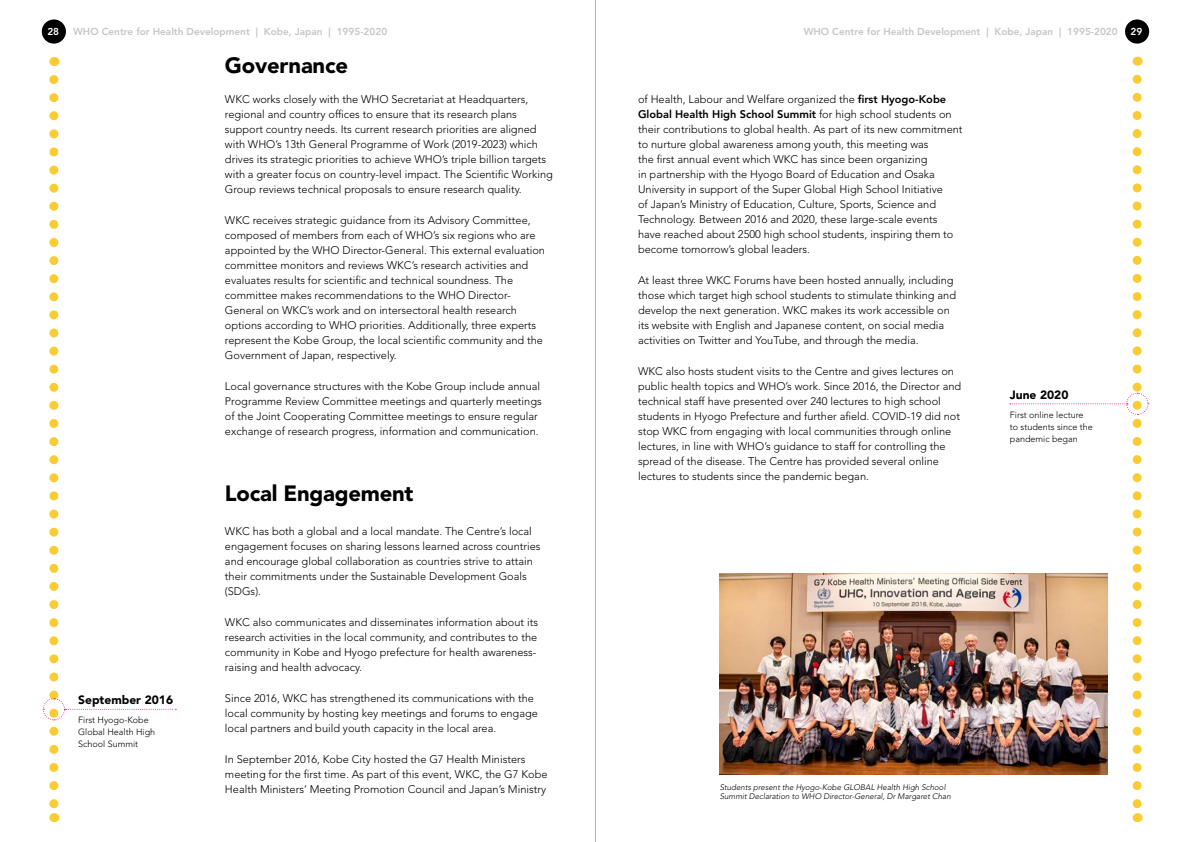
<style>
.page{position:relative;width:1191px;height:842px;background:#fff}
.page>*{position:absolute;margin:0;border:0;box-sizing:border-box;transform-origin:0 0}
.t1{font:900 22px "Avenir LT Std";letter-spacing:-.01em;color:#000}
.t2{font:900 12px "Avenir LT Std";color:#000}
.t3{font:300 11px/15px "Avenir LT Std";color:#000}
.t4{font:800 10px "Avenir LT Std";color:#c6c6c6}
.t5{font:800 10px "Avenir LT Std";color:#fff}
.t6{font:300 9px/12px "Avenir LT Std";color:#000}
.t7{font:italic 300 8px/9.6px "Avenir LT Std";color:#000}
.s1{font-weight:800}
</style>
<div class="page">
<svg style="left:42px;top:80px;width:134px;height:742px"></svg>
<svg style="left:1009px;top:79px;width:140px;height:743px"></svg>
<img style="left:719px;top:573px;width:388px;height:201px">
<div style="left:1125px;top:19px;width:24px;height:25px;background:#000;border-radius:50%"></div>
<div style="left:42px;top:19px;width:24px;height:25px;background:#000;border-radius:50%"></div>
<hr style="left:595px;top:0;width:1px;height:842px;background:#b3b2b2">
<p class="t4" style="left:73px;top:26px;width:315px">WHO Centre for Health Development | Kobe, Japan | 1995-2020</p>
<p class="t4" style="left:803px;top:26px;width:315px">WHO Centre for Health Development | Kobe, Japan | 1995-2020</p>
<p class="t5" style="left:47px;top:26px;width:13px">28</p>
<p class="t5" style="left:1130px;top:26px;width:13px">29</p>
<p class="t2" style="left:78px;top:693px;width:96px">September 2016</p>
<p class="t6" style="left:78px;top:714px;width:79px">First Hyogo-Kobe<br>Global Health High<br>School Summit</p>
<h1 class="t1" style="left:225px;top:52px;width:125px">Governance</h1>
<p class="t3" style="left:225px;top:92px;width:329px">WKC works closely with the WHO Secretariat at Headquarters, regional and country offices to ensure that its research plans support country needs. Its current research priorities are aligned with WHO’s 13th General Programme of Work (2019-2023) which drives its strategic priorities to achieve WHO’s triple billion targets with a greater focus on country-level impact. The Scientific Working Group reviews technical proposals to ensure research quality.</p>
<p class="t3" style="left:225px;top:213px;width:321px">WKC receives strategic guidance from its Advisory Committee, composed of members from each of WHO’s six regions who are appointed by the WHO Director-General. This external evaluation committee monitors and reviews WKC’s research activities and evaluates results for scientific and technical soundness. The committee makes recommendations to the WHO Director-General on WKC’s work and on intersectoral health research options according to WHO priorities. Additionally, three experts represent the Kobe Group, the local scientific community and the Government of Japan, respectively.</p>
<p class="t3" style="left:225px;top:379px;width:318px">Local governance structures with the Kobe Group include annual Programme Review Committee meetings and quarterly meetings of the Joint Cooperating Committee meetings to ensure regular exchange of research progress, information and communication.</p>
<h1 class="t1" style="left:225px;top:480px;width:190px">Local Engagement</h1>
<p class="t3" style="left:225px;top:524px;width:317px">WKC has both a global and a local mandate. The Centre’s local engagement focuses on sharing lessons learned across countries and encourage global collaboration as countries strive to attain their commitments under the Sustainable Development Goals (SDGs).</p>
<p class="t3" style="left:225px;top:615px;width:315px">WKC also communicates and disseminates information about its research activities in the local community, and contributes to the community in Kobe and Hyogo prefecture for health awareness&shy;raising and health advocacy.</p>
<p class="t3" style="left:225px;top:691px;width:314px">Since 2016, WKC has strengthened its communications with the local community by hosting key meetings and forums to engage local partners and build youth capacity in the local area.</p>
<p class="t3" style="left:225px;top:752px;width:324px">In September 2016, Kobe City hosted the G7 Health Ministers meeting for the first time. As part of this event, WKC, the G7 Kobe<br>Health Ministers’ Meeting Promotion Council and Japan’s Ministry</p>
<p class="t3" style="left:638px;top:92px;width:326px">of Health, Labour and Welfare organized the <span class="s1">first Hyogo-Kobe Global Health High School Summit</span> for high school students on their contributions to global health. As part of its new commitment to nurture global awareness among youth, this meeting was<br>the first annual event which WKC has since been organizing<br>in partnership with the Hyogo Board of Education and Osaka University in support of the Super Global High School Initiative<br>of Japan’s Ministry of Education, Culture, Sports, Science and Technology. Between 2016 and 2020, these large-scale events have reached about 2500 high school students, inspiring them to become tomorrow’s global leaders.</p>
<p class="t3" style="left:638px;top:273px;width:319px">At least three WKC Forums have been hosted annually, including those which target high school students to stimulate thinking and develop the next generation. WKC makes its work accessible on its website with English and Japanese content, on social media activities on Twitter and YouTube, and through the media.</p>
<p class="t3" style="left:638px;top:364px;width:325px">WKC also hosts student visits to the Centre and gives lectures on public health topics and WHO’s work. Since 2016, the Director and technical staff have presented over 240 lectures to high school students in Hyogo Prefecture and further afield. COVID-19 did not stop WKC from engaging with local communities through online lectures, in line with WHO’s guidance to staff for controlling the spread of the disease. The Centre has provided several online lectures to students since the pandemic began.</p>
<p class="t2" style="left:1009px;top:387px;width:60px">June 2020</p>
<p class="t6" style="left:1009px;top:409px;width:84px">First online lecture to students since the pandemic began</p>
<p class="t7" style="left:719px;top:782px;width:233px">Students present the Hyogo-Kobe GLOBAL Health High School<br>Summit Declaration to WHO Director-General, Dr Margaret Chan</p>
</div>
